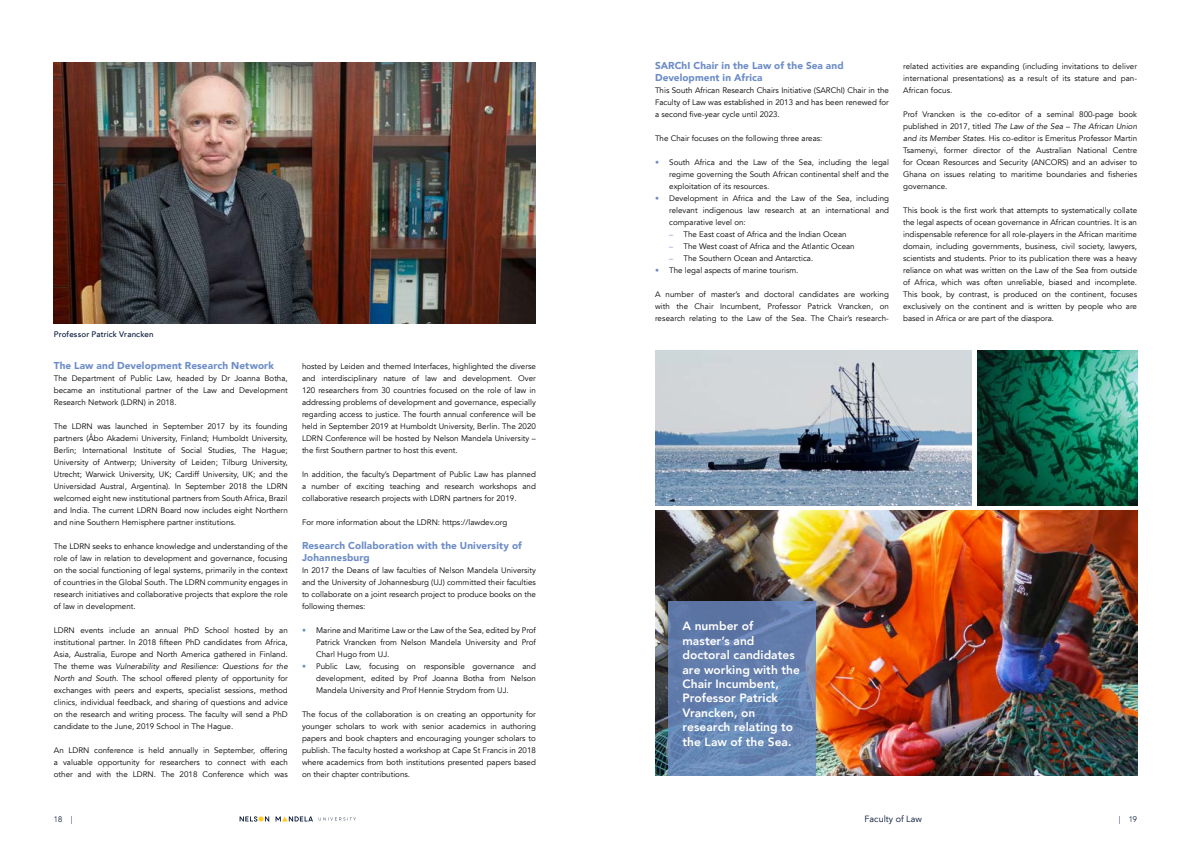
<style>
.page{position:relative;width:1191px;height:842px;background:#fff}
.page>*{position:absolute;margin:0;border:0;box-sizing:border-box;transform-origin:0 0}
.t1{font:800 12px/14.4px "Avenir LT";letter-spacing:.005em;color:#fff}
.t2{font:900 10px/12px "Avenir LT";letter-spacing:.01em;color:#6c8cc7}
.t3{font:9px "Avenir LT";color:#001333}
.t4{font:8px/12px "Avenir LT";color:#000;text-align:justify}
.t5{font:500 8px "Avenir LT";letter-spacing:.015em;color:#001333}
.t6{font:300 8px "Avenir LT";color:#001333}
.s1{font-style:italic}
.s2{color:#6c8cc7}
</style>
<div class="page">
<svg style="left:275px;top:816px;width:38px;height:5px"></svg>
<svg style="left:240px;top:816px;width:29px;height:5px"></svg>
<svg style="left:319px;top:817px;width:37px;height:3px"></svg>
<img style="left:54px;top:62px;width:482px;height:262px">
<img style="left:977px;top:350px;width:160px;height:155px">
<img style="left:655px;top:350px;width:316px;height:155px">
<img style="left:655px;top:511px;width:482px;height:265px">
<svg style="left:668px;top:601px;width:147px;height:175px;fill:#627eae"></svg>
<p class="t5" style="left:54px;top:330px;width:101px">Professor Patrick Vrancken</p>
<p class="t2" style="left:54px;top:359px;width:222px">The Law and Development Research Network</p>
<p class="t4" style="left:54px;top:372px;width:235px">The Department of Public Law, headed by Dr Joanna Botha, became an institutional partner of the Law and Development Research Network (LDRN) in 2018.</p>
<p class="t4" style="left:54px;top:420px;width:235px">The LDRN was launched in September 2017 by its founding partners (Åbo Akademi University, Finland; Humboldt University, Berlin; International Institute of Social Studies, The Hague; University of Antwerp; University of Leiden; Tilburg University, Utrecht; Warwick University, UK; Cardiff University, UK; and the Universidad Austral, Argentina). In September 2018 the LDRN welcomed eight new institutional partners from South Africa, Brazil and India. The current LDRN Board now includes eight Northern and nine Southern Hemisphere partner institutions.</p>
<p class="t4" style="left:54px;top:540px;width:235px">The LDRN seeks to enhance knowledge and understanding of the role of law in relation to development and governance, focusing on the social functioning of legal systems, primarily in the context of countries in the Global South. The LDRN community engages in research initiatives and collaborative projects that explore the role of law in development.</p>
<p class="t4" style="left:54px;top:624px;width:235px">LDRN events include an annual PhD School hosted by an institutional partner. In 2018 fifteen PhD candidates from Africa, Asia, Australia, Europe and North America gathered in Finland.<br>The theme was <span class="s1">Vulnerability and Resilience: Questions for the North and South</span>. The school offered plenty of opportunity for exchanges with peers and experts, specialist sessions, method clinics, individual feedback, and sharing of questions and advice on the research and writing process. The faculty will send a PhD candidate to the June, 2019 School in The Hague.</p>
<p class="t4" style="left:54px;top:744px;width:235px">An LDRN conference is held annually in September, offering a valuable opportunity for researchers to connect with each other and with the LDRN. The 2018 Conference which was</p>
<p class="t4" style="left:302px;top:360px;width:235px">hosted by Leiden and themed Interfaces, highlighted the diverse and interdisciplinary nature of law and development. Over 120 researchers from 30 countries focused on the role of law in addressing problems of development and governance, especially regarding access to justice. The fourth annual conference will be held in September 2019 at Humboldt University, Berlin. The 2020<br>LDRN Conference will be hosted by Nelson Mandela University – the first Southern partner to host this event.</p>
<p class="t4" style="left:302px;top:468px;width:235px">In addition, the faculty’s Department of Public Law has planned a number of exciting teaching and research workshops and collaborative research projects with LDRN partners for 2019.</p>
<p class="t4" style="left:302px;top:516px;width:207px">For more information about the LDRN: https://lawdev.org</p>
<p class="t2" style="left:302px;top:539px;width:221px">Research Collaboration with the University of<br>Johannesburg</p>
<p class="t4" style="left:302px;top:564px;width:235px">In 2017 the Deans of law faculties of Nelson Mandela University and the University of Johannesburg (UJ) committed their faculties to collaborate on a joint research project to produce books on the following themes:</p>
<p class="t4" style="left:316px;top:624px;width:221px;text-indent:-14px"><span class="s2">•</span> Marine and Maritime Law or the Law of the Sea, edited by Prof Patrick Vrancken from Nelson Mandela University and Prof Charl Hugo from UJ.</p>
<p class="t4" style="left:316px;top:660px;width:221px;text-indent:-14px"><span class="s2">•</span> Public Law, focusing on responsible governance and development, edited by Prof Joanna Botha from Nelson Mandela University and Prof Hennie Strydom from UJ.</p>
<p class="t4" style="left:302px;top:708px;width:235px">The focus of the collaboration is on creating an opportunity for younger scholars to work with senior academics in authoring papers and book chapters and encouraging younger scholars to publish. The faculty hosted a workshop at Cape St Francis in 2018 where academics from both institutions presented papers based on their chapter contributions.</p>
<p class="t2" style="left:655px;top:59px;width:190px">SARChI Chair in the Law of the Sea and<br>Development in Africa</p>
<p class="t4" style="left:655px;top:84px;width:235px">This South African Research Chairs Initiative (SARChI) Chair in the Faculty of Law was established in 2013 and has been renewed for a second five-year cycle until 2023.</p>
<p class="t4" style="left:655px;top:132px;width:169px">The Chair focuses on the following three areas:</p>
<p class="t4" style="left:669px;top:156px;width:221px;text-indent:-14px"><span class="s2">•</span> South Africa and the Law of the Sea, including the legal regime governing the South African continental shelf and the exploitation of its resources.</p>
<p class="t4" style="left:669px;top:192px;width:221px;text-indent:-14px"><span class="s2">•</span> Development in Africa and the Law of the Sea, including relevant indigenous law research at an international and comparative level on:</p>
<p class="t4" style="left:669px;top:228px;width:179px"><span class="s2">–</span> The East coast of Africa and the Indian Ocean</p>
<p class="t4" style="left:669px;top:240px;width:187px"><span class="s2">–</span> The West coast of Africa and the Atlantic Ocean</p>
<p class="t4" style="left:669px;top:252px;width:145px"><span class="s2">–</span> The Southern Ocean and Antarctica.</p>
<p class="t4" style="left:655px;top:264px;width:145px"><span class="s2">•</span> The legal aspects of marine tourism.</p>
<p class="t4" style="left:655px;top:288px;width:235px">A number of master’s and doctoral candidates are working with the Chair Incumbent, Professor Patrick Vrancken, on research relating to the Law of the Sea. The Chair’s research-</p>
<p class="t4" style="left:903px;top:60px;width:235px">related activities are expanding (including invitations to deliver international presentations) as a result of its stature and pan-African focus.</p>
<p class="t4" style="left:903px;top:108px;width:235px">Prof Vrancken is the co-editor of a seminal 800-page book published in 2017, titled <span class="s1">The Law of the Sea – The African Union and its Member States.</span> His co-editor is Emeritus Professor Martin Tsamenyi, former director of the Australian National Centre for Ocean Resources and Security (ANCORS) and an adviser to Ghana on issues relating to maritime boundaries and fisheries governance.</p>
<p class="t4" style="left:903px;top:204px;width:235px">This book is the first work that attempts to systematically collate the legal aspects of ocean governance in African countries. It is an indispensable reference for all role-players in the African maritime domain, including governments, business, civil society, lawyers, scientists and students. Prior to its publication there was a heavy reliance on what was written on the Law of the Sea from outside of Africa, which was often unreliable, biased and incomplete.<br>This book, by contrast, is produced on the continent, focuses exclusively on the continent and is written by people who are based in Africa or are part of the diaspora.</p>
<h1 class="t1" style="left:682px;top:619px;width:119px">A number of master’s and doctoral candidates are working with the<br>Chair Incumbent,<br>Professor Patrick<br>Vrancken, on research relating to the Law of the Sea.</h1>
<p class="t6" style="left:54px;top:814px;width:20px">18 |</p>
<p class="t3" style="left:864px;top:813px;width:59px">Faculty of Law</p>
<p class="t6" style="left:1118px;top:814px;width:20px">| 19</p>
</div>
